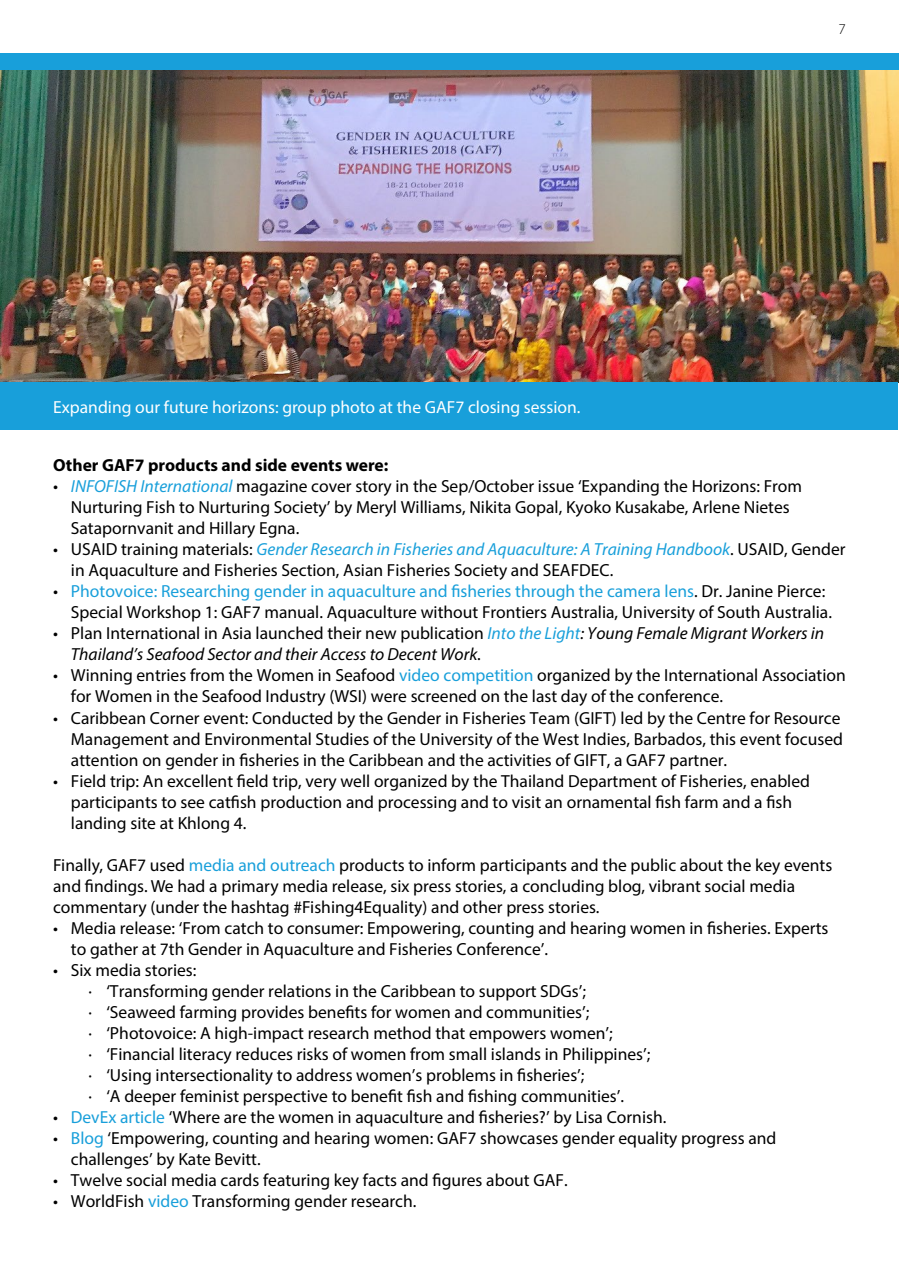
<style>
.page{position:relative;width:899px;height:1271px;background:#fff}
.page>*{position:absolute;margin:0;border:0;box-sizing:border-box;transform-origin:0 0}
.t1{font:17.5px/21px "Myriad Pro";color:#000}
.t2{font:italic 17.5px/21px "Myriad Pro";color:#000}
.t3{font:17.5px "Myriad Pro";color:#fff}
.t4{font:700 17.5px "Myriad Pro";color:#000}
.t5{font:300 15px "Myriad Pro";color:#000}
.s1{font-style:italic}
.s2{font-style:italic;color:#189fda}
.s3{color:#189fda}
.s4{font-style:normal}
</style>
<div class="page">
<div style="left:0;top:53px;width:898px;height:18px;background:#189fda"></div>
<img style="left:0;top:71px;width:898px;height:311px">
<div style="left:1px;top:382px;width:897px;height:48px;background:#189fda"></div>
<p class="t3" style="left:53px;top:396px;width:528px">Expanding our future horizons: group photo at the GAF7 closing session.</p>
<p class="t5" style="left:838px;top:21px;width:9px">7</p>
<p class="t4" style="left:53px;top:454px;width:336px">Other GAF7 products and side events were:</p>
<p class="t1" style="left:71px;top:475px;width:732px;text-indent:-18px"><span class="s1">•</span> <span class="s2">INFOFISH International</span> magazine cover story in the Sep/October issue ‘Expanding the Horizons: From<br>Nurturing Fish to Nurturing Society’ by Meryl Williams, Nikita Gopal, Kyoko Kusakabe, Arlene Nietes<br>Satapornvanit and Hillary Egna.</p>
<p class="t1" style="left:71px;top:538px;width:775px;text-indent:-18px">• USAID training materials: <span class="s2">Gender Research in Fisheries and Aquaculture: A Training Handbook</span>. USAID, Gender in Aquaculture and Fisheries Section, Asian Fisheries Society and SEAFDEC.</p>
<p class="t1" style="left:71px;top:580px;width:762px;text-indent:-18px"><span class="s1">•</span> <span class="s3">Photovoice: Researching gender in aquaculture and fisheries through the camera lens</span>. Dr. Janine Pierce:<br>Special Workshop 1: GAF7 manual. Aquaculture without Frontiers Australia, University of South Australia.</p>
<p class="t2" style="left:71px;top:622px;width:754px;text-indent:-18px"><span class="s4">• Plan International in Asia launched their new publication</span> <span class="s3">Into the Light</span>: Young Female Migrant Workers in<br>Thailand’s Seafood Sector and their Access to Decent Work<span class="s4">.</span></p>
<p class="t1" style="left:71px;top:664px;width:776px;text-indent:-18px">• Winning entries from the Women in Seafood <span class="s3">video competition</span> organized by the International Association for Women in the Seafood Industry (WSI) were screened on the last day of the conference.</p>
<p class="t1" style="left:71px;top:706px;width:773px;text-indent:-18px">• Caribbean Corner event: Conducted by the Gender in Fisheries Team (GIFT) led by the Centre for Resource<br>Management and Environmental Studies of the University of the West Indies, Barbados, this event focused attention on gender in fisheries in the Caribbean and the activities of GIFT, a GAF7 partner.</p>
<p class="t1" style="left:71px;top:769px;width:740px;text-indent:-18px">• Field trip: An excellent field trip, very well organized by the Thailand Department of Fisheries, enabled participants to see catfish production and processing and to visit an ornamental fish farm and a fish landing site at Khlong 4.</p>
<p class="t1" style="left:53px;top:853px;width:780px">Finally, GAF7 used <span class="s3">media and outreach</span> products to inform participants and the public about the key events and findings. We had a primary media release, six press stories, a concluding blog, vibrant social media commentary (under the hashtag #Fishing4Equality) and other press stories.</p>
<p class="t1" style="left:71px;top:916px;width:758px;text-indent:-18px">• Media release: ‘From catch to consumer: Empowering, counting and hearing women in fisheries. Experts to gather at 7th Gender in Aquaculture and Fisheries Conference’.</p>
<p class="t1" style="left:89px;top:958px;width:563px;text-indent:-35px">• Six media stories:<br>· ‘Transforming gender relations in the Caribbean to support SDGs’;<br>· ‘Seaweed farming provides benefits for women and communities’;<br>· ‘Photovoice: A high-impact research method that empowers women’;<br>· ‘Financial literacy reduces risks of women from small islands in Philippines’; · ‘Using intersectionality to address women’s problems in fisheries’;<br>· ‘A deeper feminist perspective to benefit fish and fishing communities’.</p>
<p class="t1" style="left:53px;top:1105px;width:614px">• <span class="s3">DevEx article</span> ‘Where are the women in aquaculture and fisheries?’ by Lisa Cornish.</p>
<p class="t1" style="left:71px;top:1126px;width:706px;text-indent:-18px">• <span class="s3">Blog</span> ‘Empowering, counting and hearing women: GAF7 showcases gender equality progress and challenges’ by Kate Bevitt.</p>
<p class="t1" style="left:53px;top:1168px;width:516px">• Twelve social media cards featuring key facts and figures about GAF.</p>
<p class="t1" style="left:53px;top:1189px;width:364px">• WorldFish <span class="s3">video</span> Transforming gender research.</p>
</div>
